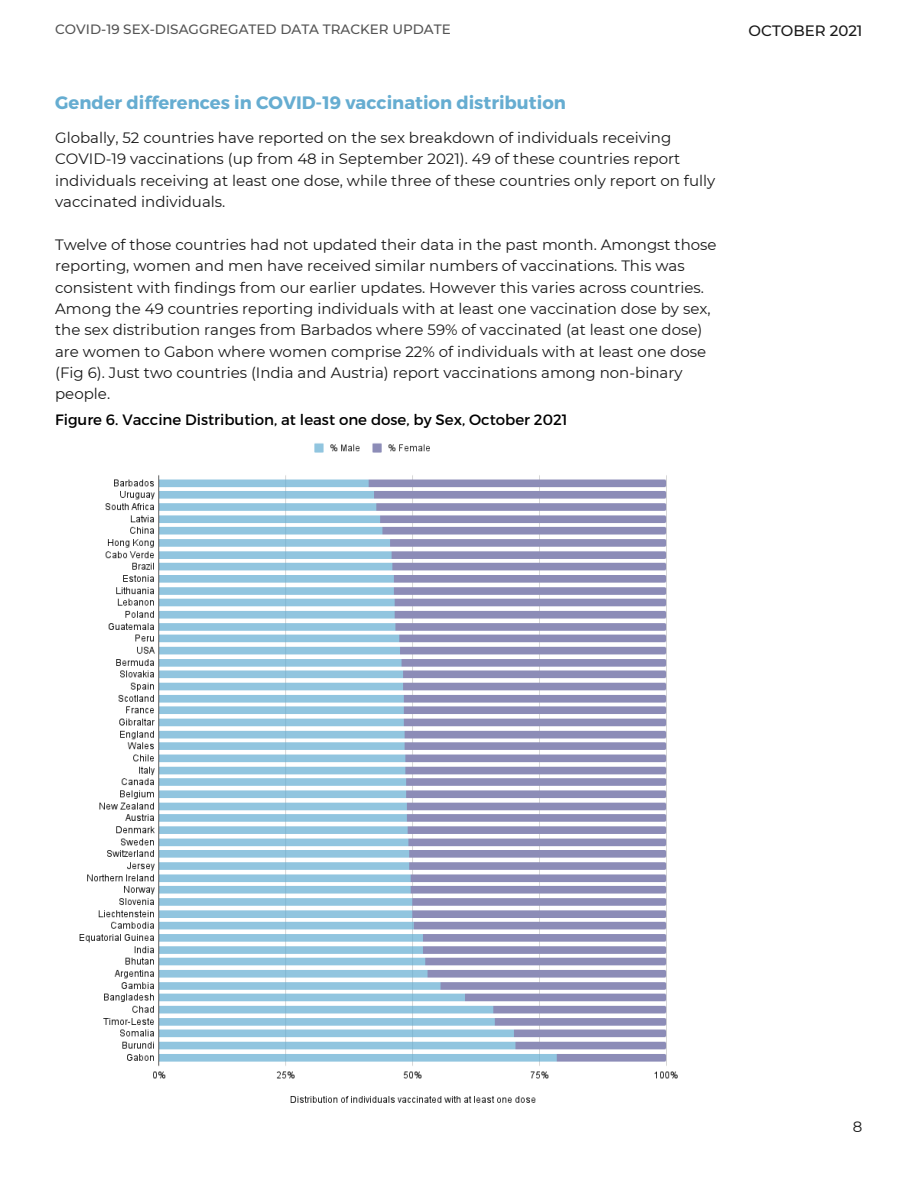
<style>
.page{position:relative;width:918px;height:1188px;background:#fff}
.page>*{position:absolute;margin:0;border:0;box-sizing:border-box;transform-origin:0 0}
.t1{font:700 18px "Montserrat";color:#66add1}
.t2{font:15px/21.3px "Montserrat";color:#181818}
.t3{font:15px "Montserrat";color:#000}
.t4{font:500 15px "Montserrat";color:#181818}
.t5{font:500 13.5px "Montserrat";color:#545454}
</style>
<div class="page">
<img style="left:79px;top:443px;width:599px;height:660px">
<p class="t5" style="left:55px;top:21px;width:397px">COVID-19 SEX-DISAGGREGATED DATA TRACKER UPDATE</p>
<p class="t1" style="left:55px;top:91px;width:512px">Gender differences in COVID-19 vaccination distribution</p>
<p class="t2" style="left:55px;top:127px;width:662px">Globally, 52 countries have reported on the sex breakdown of individuals receiving COVID-19 vaccinations (up from 48 in September 2021). 49 of these countries report individuals receiving at least one dose, while three of these countries only report on fully vaccinated individuals.</p>
<p class="t2" style="left:55px;top:234px;width:663px">Twelve of those countries had not updated their data in the past month. Amongst those reporting, women and men have received similar numbers of vaccinations. This was consistent with findings from our earlier updates. However this varies across countries.<br>Among the 49 countries reporting individuals with at least one vaccination dose by sex, the sex distribution ranges from Barbados where 59% of vaccinated (at least one dose) are women to Gabon where women comprise 22% of individuals with at least one dose (Fig 6). Just two countries (India and Austria) report vaccinations among non-binary people.</p>
<p class="t3" style="left:55px;top:410px;width:514px">Figure 6. Vaccine Distribution, at least one dose, by Sex, October 2021</p>
<p class="t4" style="left:749px;top:22px;width:115px">OCTOBER 2021</p>
<p class="t2" style="left:853px;top:1116px;width:11px">8</p>
</div>
